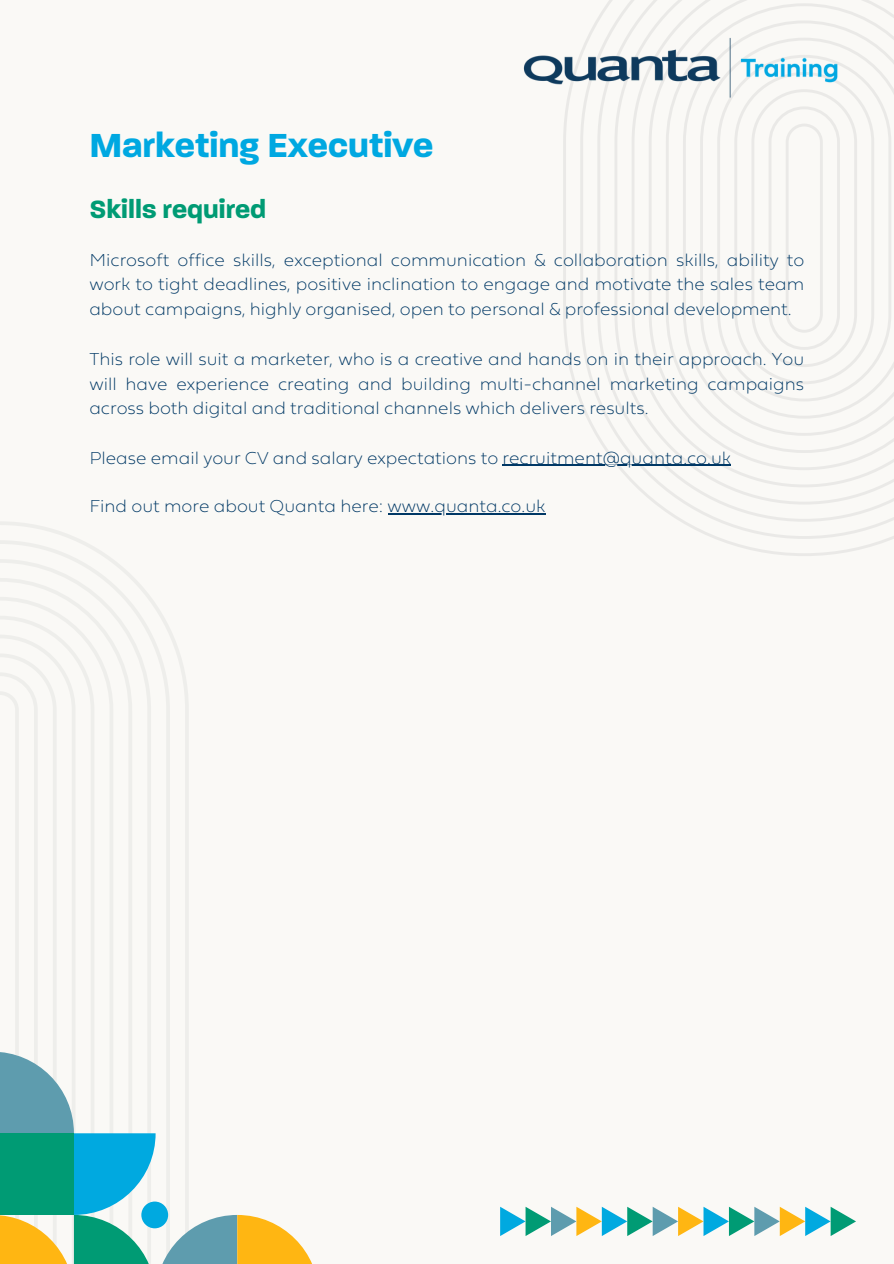
<style>
.page{position:relative;width:894px;height:1264px;background:#fff}
.page>*{position:absolute;margin:0;border:0;box-sizing:border-box;transform-origin:0 0}
.t1{font:700 36px "Paralucent";color:#00a8e1}
.t2{font:700 27px "Paralucent";color:#009b74}
.t3{font:18px/24.8px "Fieldwork Geo Hair";color:#003865;text-align:justify}
</style>
<div class="page">
<div style="left:0;top:0;width:893px;height:1263px;background:#faf9f6"></div>
<svg style="left:0;top:540px;width:170px;height:113px"></svg>
<svg style="left:0;top:559px;width:151px;height:94px"></svg>
<svg style="left:0;top:578px;width:132px;height:75px"></svg>
<svg style="left:0;top:597px;width:113px;height:56px"></svg>
<svg style="left:0;top:615px;width:94px;height:38px"></svg>
<svg style="left:0;top:634px;width:75px;height:19px"></svg>
<svg style="left:563px;top:112px;width:329px;height:444px"></svg>
<svg style="left:580px;top:20px;width:313px;height:519px"></svg>
<svg style="left:597px;top:0;width:296px;height:522px"></svg>
<svg style="left:614px;top:0;width:279px;height:504px"></svg>
<svg style="left:631px;top:0;width:262px;height:487px"></svg>
<svg style="left:648px;top:0;width:245px;height:470px"></svg>
<svg style="left:665px;top:3px;width:228px;height:450px"></svg>
<svg style="left:682px;top:20px;width:211px;height:416px"></svg>
<svg style="left:699px;top:38px;width:194px;height:380px"></svg>
<svg style="left:717px;top:55px;width:174px;height:346px"></svg>
<svg style="left:734px;top:72px;width:139px;height:312px"></svg>
<svg style="left:0;top:653px;width:312px;height:610px"></svg>
<div style="left:141px;top:1201px;width:27px;height:27px;background:#00a9e0;border-radius:50%"></div>
<svg style="left:500px;top:1206px;width:355px;height:29px"></svg>
<hr style="left:502px;top:465px;width:229px;height:1px;background:#003865">
<hr style="left:387px;top:513px;width:158px;height:1px;background:#003865">
<img style="left:523px;top:23px;width:333px;height:89px">
<p class="t1" style="left:89px;top:129px;width:345px">Marketing Executive</p>
<p class="t2" style="left:89px;top:197px;width:178px">Skills required</p>
<h1 class="t3" style="left:89px;top:247px;width:716px">Microsoft office skills, exceptional communication &amp; collaboration skills, ability to work to tight deadlines, positive inclination to engage and motivate the sales team about campaigns, highly organised, open to personal &amp; professional development.</h1>
<h2 class="t3" style="left:89px;top:346px;width:716px">This role will suit a marketer, who is a creative and hands on in their approach. You will have experience creating and building multi-channel marketing campaigns across both digital and traditional channels which delivers results.</h2>
<p class="t3" style="left:89px;top:445px;width:643px">Please email your CV and salary expectations to recruitment@quanta.co.uk</p>
<p class="t3" style="left:89px;top:493px;width:457px">Find out more about Quanta here: www.quanta.co.uk</p>
</div>
